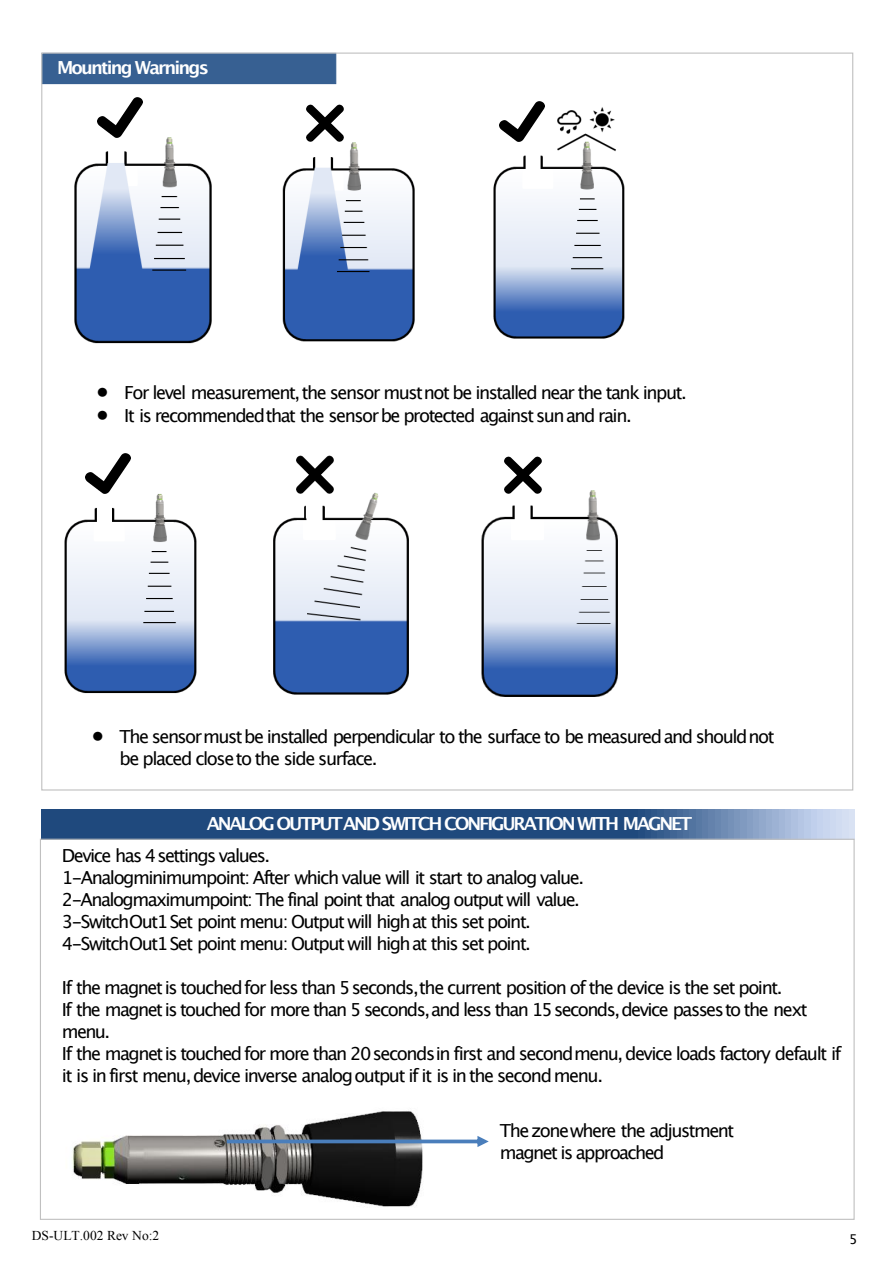
<style>
.page{position:relative;width:894px;height:1264px;background:#fff}
.page>*{position:absolute;margin:0;border:0;box-sizing:border-box;transform-origin:0 0}
.t1{font:18px/21.9px "Lucida Grande";letter-spacing:-.08em;color:#000}
.t2{font:700 18px "Lucida Grande";letter-spacing:-.12em;color:#fff}
.t3{font:700 18px "Lucida Grande";letter-spacing:-.1em;color:#fff}
.t4{font:13.5px "Times New Roman";color:#000}
.t5{font:13.5px "Lucida Grande";color:#000}
.s1{font-family:"Monaco"}
</style>
<div class="page">
<svg style="left:41px;top:809px;width:813px;height:29px;background:#395e8e"></svg>
<img style="left:481px;top:490px;width:137px;height:207px">
<div style="left:42px;top:53px;width:294px;height:31px;background:#376092"></div>
<img style="left:74px;top:137px;width:138px;height:207px">
<img style="left:273px;top:492px;width:136px;height:203px">
<img style="left:493px;top:107px;width:132px;height:232px">
<img style="left:64px;top:494px;width:133px;height:200px">
<img style="left:82px;top:453px;width:52px;height:46px">
<img style="left:496px;top:101px;width:51px;height:47px">
<img style="left:306px;top:104px;width:38px;height:38px">
<img style="left:502px;top:456px;width:41px;height:40px">
<img style="left:294px;top:455px;width:42px;height:40px">
<img style="left:282px;top:143px;width:133px;height:199px">
<img style="left:94px;top:97px;width:51px;height:47px">
<img style="left:72px;top:1111px;width:351px;height:96px">
<svg style="left:227px;top:1135px;width:261px;height:12px;background:#6c7c8f"></svg>
<p class="t3" style="left:57px;top:59px;width:153px">Mounting Warnings</p>
<p class="t1" style="left:97px;top:383px;width:591px"><span class="s1">•</span> For level measurement, the sensor mustnot be installed near the tank input.</p>
<p class="t1" style="left:97px;top:406px;width:536px"><span class="s1">•</span> It is recommendedthat the sensor be protected against sunand rain.</p>
<p class="t1" style="left:120px;top:726px;width:656px;text-indent:-27px"><span class="s1">•</span> The sensormust be installed perpendicular to the surface to be measured and shouldnot be placed closeto the side surface.</p>
<p class="t2" style="left:207px;top:816px;width:487px">ANALOG OUTPUTAND SWITCH CONFIGURATION WITH MAGNET</p>
<p class="t1" style="left:62px;top:846px;width:523px">Device has 4settings values.<br>1-Analogminimumpoint: After which value will it start to analog value.<br>2-Analogmaximumpoint: The final point that analog output will value.<br>3-SwitchOut1 Set point menu: Output will highat this set point.<br>4-SwitchOut1 Set point menu: Output will highat this set point.</p>
<p class="t1" style="left:62px;top:978px;width:781px">If the magnet is touched for less than 5seconds,the current position of the device is the set point.<br>If the magnet is touched for more than 5 seconds,and less than 15seconds, device passesto the next menu.<br>If the magnetis touched for more than 20 secondsin first and secondmenu, device loads factory default if it is in first menu, device inverse analogoutput if it is in the second menu.</p>
<p class="t1" style="left:500px;top:1120px;width:236px">The zonewhere the adjustment magnet is approached</p>
<p class="t4" style="left:32px;top:1231px;width:129px">DS-ULT.002 Rev No:2</p>
<p class="t5" style="left:849px;top:1233px;width:10px">5</p>
</div>
